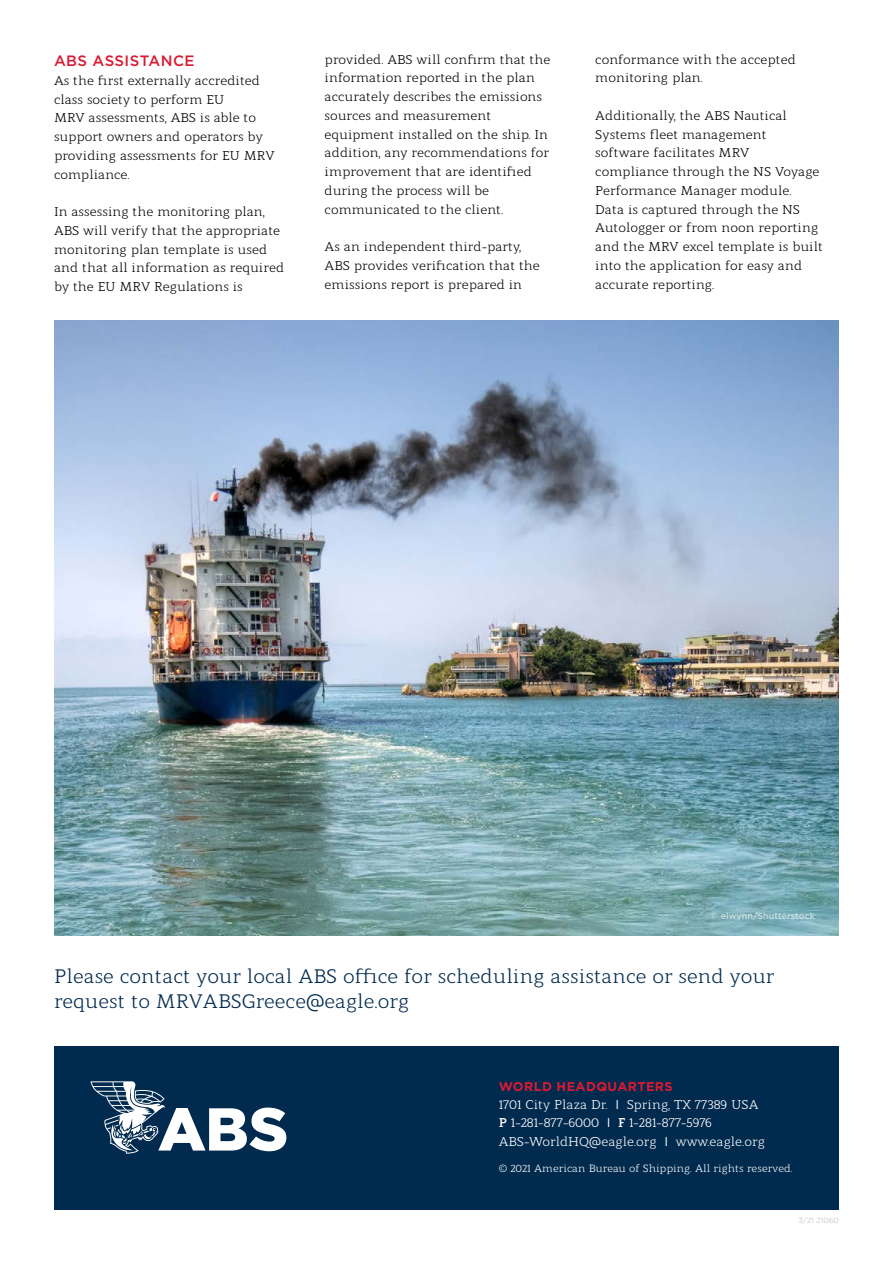
<style>
.page{position:relative;width:893px;height:1263px;background:#fff}
.page>*{position:absolute;margin:0;border:0;box-sizing:border-box;transform-origin:0 0}
.t1{font:19.5px/25.5px "Modum";color:#002a4e}
.t2{font:500 15px "Gotham";letter-spacing:.03em;color:#da1a32}
.t3{font:12.75px/18.8px "Modum";color:#000}
.t4{font:12.75px/18.5px "Modum";color:#fff}
.t5{font:700 12.75px "Gotham";letter-spacing:.03em;color:#da1a32}
.t6{font:10.5px "Modum";color:#fff}
.t7{font:500 9px "Gotham";color:#fff}
.t8{font:7.5px "Gotham";color:#c7c8ca}
.s1{font-family:"Gotham"}
.s2{font-weight:700}
</style>
<div class="page">
<div style="left:54px;top:1047px;width:785px;height:163px;background:#002a4e"></div>
<svg style="left:91px;top:1081px;width:195px;height:73px"></svg>
<img style="left:54px;top:320px;width:785px;height:616px">
<p class="t2" style="left:54px;top:51px;width:142px">ABS ASSISTANCE</p>
<p class="t3" style="left:54px;top:70px;width:222px">As the first externally accredited class society to perform EU<br>MRV assessments, ABS is able to support owners and operators by providing assessments for EU MRV compliance.</p>
<p class="t3" style="left:54px;top:201px;width:232px">In assessing the monitoring plan, ABS will verify that the appropriate monitoring plan template is used and that all information as required by the EU MRV Regulations is</p>
<p class="t3" style="left:325px;top:49px;width:227px">provided. ABS will confirm that the information reported in the plan accurately describes the emissions sources and measurement equipment installed on the ship. In addition, any recommendations for improvement that are identified during the process will be communicated to the client.</p>
<p class="t3" style="left:325px;top:236px;width:217px">As an independent third-party,<br>ABS provides verification that the emissions report is prepared in</p>
<p class="t3" style="left:595px;top:49px;width:202px">conformance with the accepted monitoring plan.</p>
<p class="t3" style="left:595px;top:105px;width:229px">Additionally, the ABS Nautical<br>Systems fleet management software facilitates MRV compliance through the NS Voyage<br>Performance Manager module.<br>Data is captured through the NS<br>Autologger or from noon reporting and the MRV excel template is built into the application for easy and accurate reporting.</p>
<p class="t7" style="left:711px;top:910px;width:106px">© elwynn/Shutterstock</p>
<h1 class="t1" style="left:54px;top:961px;width:722px">Please contact your local ABS office for scheduling assistance or send your request to MRVABSGreece@eagle.org</h1>
<p class="t5" style="left:499px;top:1078px;width:175px">WORLD HEADQUARTERS</p>
<p class="t4" style="left:499px;top:1094px;width:268px">1701 City Plaza Dr. <span class="s1">I</span> Spring, TX 77389 USA<br><span class="s2">P</span> 1-281-877-6000 <span class="s1">I</span> <span class="s2">F</span> 1-281-877-5976<br>ABS-WorldHQ@eagle.org <span class="s1">I</span> www.eagle.org</p>
<p class="t6" style="left:499px;top:1160px;width:295px">© 2021 American Bureau of Shipping. All rights reserved.</p>
<p class="t8" style="left:799px;top:1215px;width:42px">3/21 21060</p>
</div>
